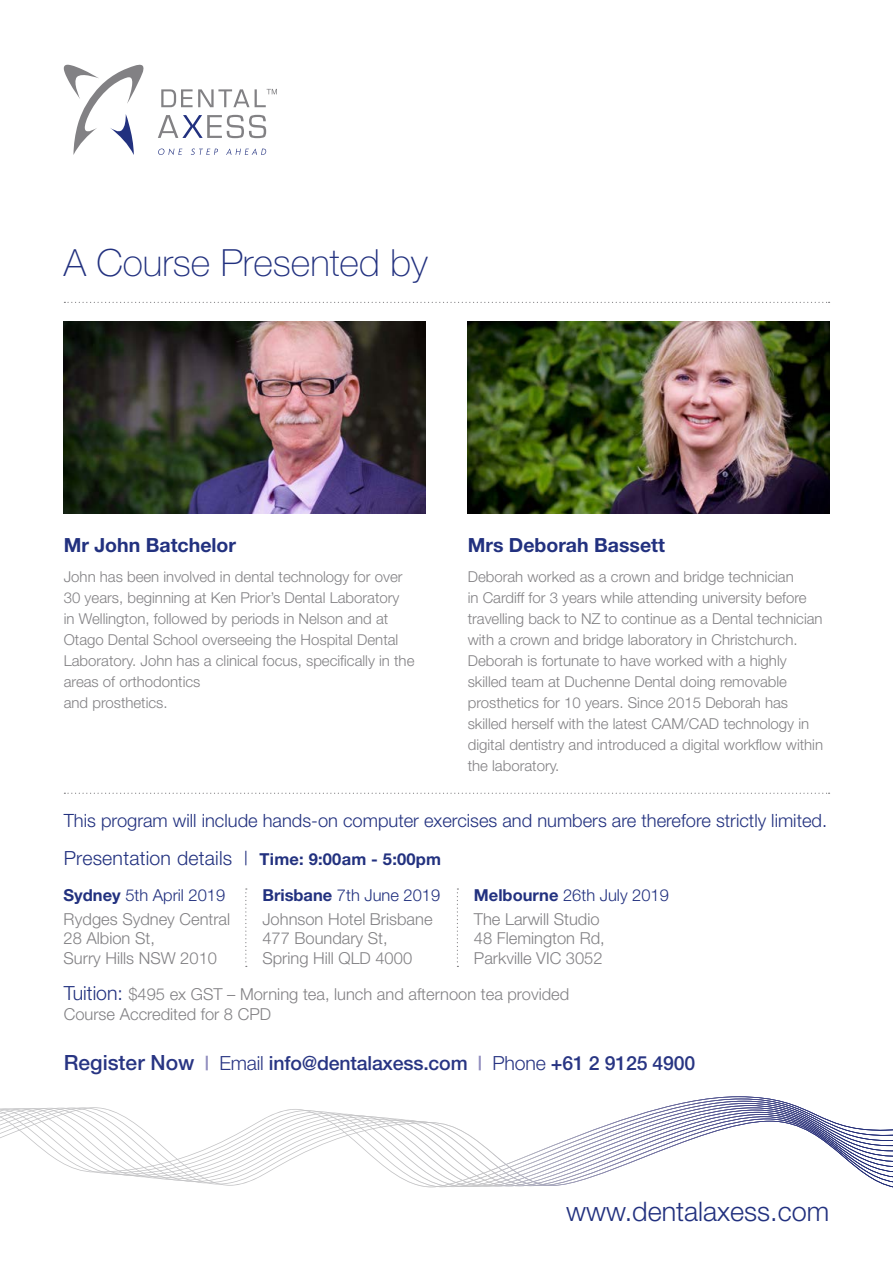
<style>
.page{position:relative;width:893px;height:1263px;background:#fff}
.page>*{position:absolute;margin:0;border:0;box-sizing:border-box;transform-origin:0 0}
.t1{font:100 37.5px "Helvetica Neue";color:#22317f}
.t2{font:300 27px "Helvetica Neue";color:#22317f}
.t3{font:500 19.5px "Helvetica Neue";letter-spacing:-.01em;color:#283583}
.t4{font:300 19.5px "Helvetica Neue";letter-spacing:.01em;color:#22317f}
.t5{font:700 19.5px "Helvetica Neue";color:#22317f}
.t6{font:300 18.3px "Helvetica Neue";color:#22317f}
.t7{font:300 16.5px/19.5px "Helvetica Neue";color:#828184}
.t8{font:300 15px/21px "Helvetica Neue";color:#828184}
.s1{font-weight:700;font-size:16.5px}
.s2{font-weight:700;color:#22317f}
.s3{color:#22317f}
.s4{font-size:19.5px;color:#22317f}
.s5{font-size:21px}
.s6{color:#918dbe}
.s7{font-weight:300}
</style>
<div class="page">
<svg style="left:0;top:1096px;width:893px;height:91px"></svg>
<svg style="left:64px;top:64px;width:80px;height:91px"></svg>
<svg style="left:158px;top:115px;width:108px;height:23px"></svg>
<svg style="left:158px;top:149px;width:24px;height:6px"></svg>
<svg style="left:191px;top:149px;width:27px;height:6px"></svg>
<svg style="left:226px;top:148px;width:40px;height:7px"></svg>
<svg style="left:161px;top:89px;width:116px;height:18px"></svg>
<svg style="left:64px;top:302px;width:766px;height:1px"></svg>
<img style="left:64px;top:321px;width:361px;height:192px">
<img style="left:468px;top:321px;width:361px;height:192px">
<svg style="left:64px;top:793px;width:766px;height:1px"></svg>
<svg style="left:245px;top:888px;width:2px;height:79px"></svg>
<svg style="left:457px;top:888px;width:1px;height:79px"></svg>
<h1 class="t1" style="left:64px;top:241px;width:365px">A Course Presented by</h1>
<h3 class="t5" style="left:64px;top:533px;width:174px">Mr John Batchelor</h3>
<p class="t8" style="left:64px;top:566px;width:352px">John has been involved in dental technology for over 30 years, beginning at Ken Prior’s Dental Laboratory<br>in Wellington, followed by periods in Nelson and at Otago Dental School overseeing the Hospital Dental Laboratory. John has a clinical focus, specifically in the areas of orthodontics<br>and prosthetics.</p>
<h3 class="t5" style="left:468px;top:533px;width:199px">Mrs Deborah Bassett</h3>
<p class="t8" style="left:468px;top:566px;width:357px">Deborah worked as a crown and bridge technician<br>in Cardiff for 3 years while attending university before travelling back to NZ to continue as a Dental technician with a crown and bridge laboratory in Christchurch.<br>Deborah is fortunate to have worked with a highly skilled team at Duchenne Dental doing removable prosthetics for 10 years. Since 2015 Deborah has skilled herself with the latest CAM/CAD technology in digital dentistry and introduced a digital workflow within the laboratory.</p>
<p class="t6" style="left:64px;top:809px;width:765px">This program will include hands-on computer exercises and numbers are therefore strictly limited.</p>
<h3 class="t4" style="left:64px;top:846px;width:379px">Presentation details | <span class="s1">Time: 9:00am - 5:00pm</span></h3>
<p class="t7" style="left:64px;top:883px;width:168px;line-height:23.7px"><span class="s2">Sydney</span> <span class="s3">5th April 2019<br></span>Rydges Sydney Central</p>
<p class="t7" style="left:64px;top:928px;width:155px">28 Albion St,<br>Surry Hills NSW 2010</p>
<p class="t7" style="left:262px;top:883px;width:179px;line-height:23.7px"><span class="s2">Brisbane</span> <span class="s3">7th June 2019<br></span>Johnson Hotel Brisbane</p>
<p class="t7" style="left:262px;top:928px;width:151px">477 Boundary St,<br>Spring Hill QLD 4000</p>
<p class="t7" style="left:474px;top:883px;width:196px;line-height:23.7px"><span class="s2">Melbourne</span> <span class="s3">26th July 2019<br></span>The Larwill Studio</p>
<p class="t7" style="left:474px;top:928px;width:132px">48 Flemington Rd,<br>Parkville VIC 3052</p>
<p class="t7" style="left:64px;top:984px;width:507px"><span class="s4">Tuition:</span> $495 ex GST – Morning tea, lunch and afternoon tea provided<br>Course Accredited for 8 CPD</p>
<h3 class="t3" style="left:64px;top:1051px;width:633px"><span class="s5">Register Now</span> <span class="s6">|</span> <span class="s7">Email</span> info@dentalaxess.com <span class="s6">|</span> <span class="s7">Phone</span> +61 2 9125 4900</h3>
<h2 class="t2" style="left:566px;top:1195px;width:265px">www.dentalaxess.com</h2>
</div>
